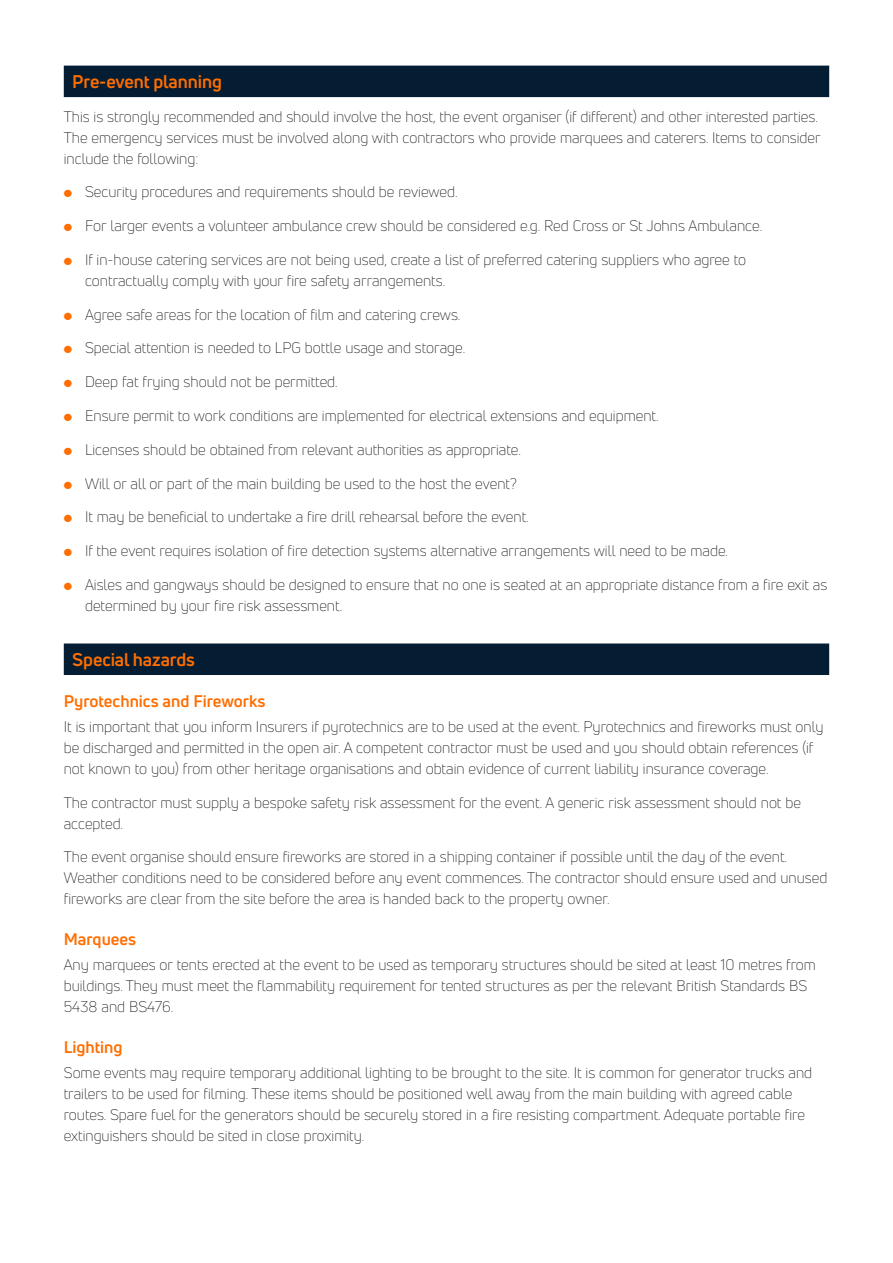
<style>
.page{position:relative;width:893px;height:1263px;background:#fff}
.page>*{position:absolute;margin:0;border:0;box-sizing:border-box;transform-origin:0 0}
.t1{font:700 18px "Uni Neue";letter-spacing:-.005em;color:#ff6e00}
.t2{font:700 16.5px "Uni Neue";color:#ff6e00}
.t3{font:300 15px/21px "Uni Neue";color:#000}
.s1{color:#ff6e00}
</style>
<div class="page">
<div style="left:64px;top:66px;width:765px;height:31px;background:#051d33"></div>
<div style="left:64px;top:643px;width:765px;height:32px;background:#051d33"></div>
<p class="t1" style="left:72px;top:70px;width:151px">Pre-event planning</p>
<p class="t3" style="left:64px;top:106px;width:758px">This is strongly recommended and should involve the host, the event organiser (if different) and other interested parties.<br>The emergency services must be involved along with contractors who provide marquees and caterers. Items to consider include the following:</p>
<p class="t3" style="left:64px;top:181px;width:395px"><span class="s1">●</span> Security procedures and requirements should be reviewed.</p>
<p class="t3" style="left:64px;top:215px;width:700px"><span class="s1">●</span> For larger events a volunteer ambulance crew should be considered e.g. Red Cross or St Johns Ambulance.</p>
<p class="t3" style="left:85px;top:249px;width:663px;text-indent:-21px"><span class="s1">●</span> If in-house catering services are not being used, create a list of preferred catering suppliers who agree to contractually comply with your fire safety arrangements.</p>
<p class="t3" style="left:64px;top:304px;width:398px"><span class="s1">●</span> Agree safe areas for the location of film and catering crews.</p>
<p class="t3" style="left:64px;top:337px;width:403px"><span class="s1">●</span> Special attention is needed to LPG bottle usage and storage.</p>
<p class="t3" style="left:64px;top:371px;width:275px"><span class="s1">●</span> Deep fat frying should not be permitted.</p>
<p class="t3" style="left:64px;top:405px;width:596px"><span class="s1">●</span> Ensure permit to work conditions are implemented for electrical extensions and equipment.</p>
<p class="t3" style="left:64px;top:439px;width:459px"><span class="s1">●</span> Licenses should be obtained from relevant authorities as appropriate.</p>
<p class="t3" style="left:64px;top:472px;width:454px"><span class="s1">●</span> Will or all or part of the main building be used to the host the event?</p>
<p class="t3" style="left:64px;top:506px;width:466px"><span class="s1">●</span> It may be beneficial to undertake a fire drill rehearsal before the event.</p>
<p class="t3" style="left:64px;top:540px;width:666px"><span class="s1">●</span> If the event requires isolation of fire detection systems alternative arrangements will need to be made.</p>
<p class="t3" style="left:85px;top:574px;width:744px;text-indent:-21px"><span class="s1">●</span> Aisles and gangways should be designed to ensure that no one is seated at an appropriate distance from a fire exit as determined by your fire risk assessment.</p>
<p class="t1" style="left:72px;top:648px;width:124px">Special hazards</p>
<p class="t2" style="left:64px;top:690px;width:203px">Pyrotechnics and Fireworks</p>
<p class="t3" style="left:64px;top:716px;width:761px">It is important that you inform Insurers if pyrotechnics are to be used at the event. Pyrotechnics and fireworks must only be discharged and permitted in the open air. A competent contractor must be used and you should obtain references (if not known to you) from other heritage organisations and obtain evidence of current liability insurance coverage.</p>
<p class="t3" style="left:64px;top:791px;width:739px">The contractor must supply a bespoke safety risk assessment for the event. A generic risk assessment should not be accepted.</p>
<p class="t3" style="left:64px;top:846px;width:765px">The event organise should ensure fireworks are stored in a shipping container if possible until the day of the event.<br>Weather conditions need to be considered before any event commences. The contractor should ensure used and unused fireworks are clear from the site before the area is handed back to the property owner.</p>
<p class="t2" style="left:64px;top:929px;width:74px">Marquees</p>
<p class="t3" style="left:64px;top:954px;width:754px">Any marquees or tents erected at the event to be used as temporary structures should be sited at least 10 metres from buildings. They must meet the flammability requirement for tented structures as per the relevant British Standards BS<br>5438 and BS476.</p>
<p class="t2" style="left:64px;top:1037px;width:60px">Lighting</p>
<p class="t3" style="left:64px;top:1062px;width:750px">Some events may require temporary additional lighting to be brought to the site. It is common for generator trucks and trailers to be used for filming. These items should be positioned well away from the main building with agreed cable routes. Spare fuel for the generators should be securely stored in a fire resisting compartment. Adequate portable fire extinguishers should be sited in close proximity.</p>
</div>
